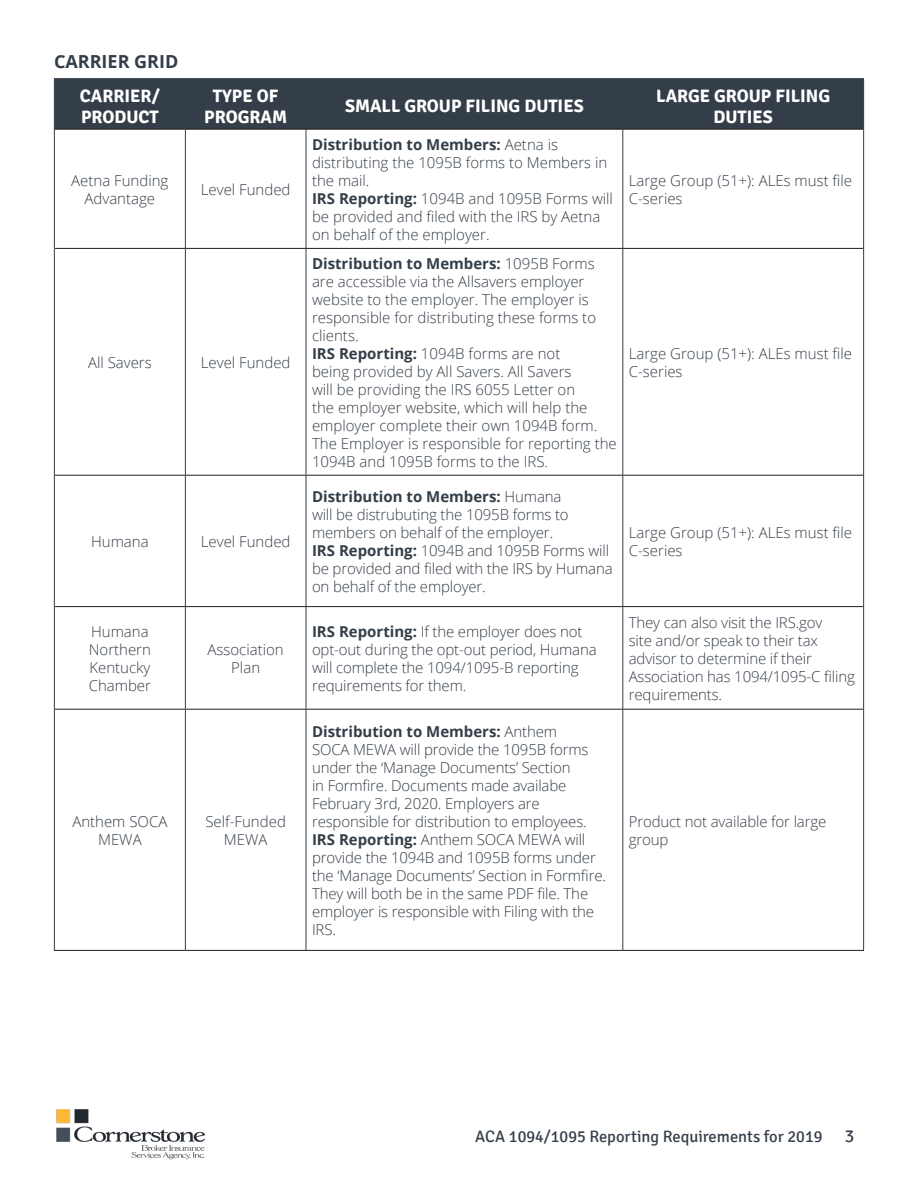
<style>
.page{position:relative;width:918px;height:1188px;background:#fff}
.page>*{position:absolute;margin:0;border:0;box-sizing:border-box;transform-origin:0 0}
.t1{font:700 18px/21.6px "Signika";color:#fff;text-align:center}
.t2{font:700 18px "Open Sans";color:#343e48}
.t3{font:16.5px "Signika";color:#343e48}
.t4{font:300 15px/18px "Open Sans";letter-spacing:-.01em;color:#343e48}
.s1{font-weight:700}
.s2{font-size:18px}
</style>
<div class="page">
<img style="left:56px;top:1109px;width:149px;height:51px">
<div style="left:55px;top:79px;width:808px;height:50px;background:#343e48"></div>
<hr style="left:54px;top:78px;width:131px;height:1px;background:#343e48">
<hr style="left:54px;top:79px;width:1px;height:50px;background:#343e48">
<hr style="left:185px;top:78px;width:121px;height:1px;background:#343e48">
<hr style="left:185px;top:79px;width:1px;height:50px;background:#343e48">
<hr style="left:306px;top:78px;width:317px;height:1px;background:#343e48">
<hr style="left:306px;top:79px;width:1px;height:50px;background:#343e48">
<hr style="left:623px;top:78px;width:241px;height:1px;background:#343e48">
<hr style="left:622px;top:79px;width:1px;height:50px;background:#343e48">
<hr style="left:863px;top:79px;width:1px;height:50px;background:#343e48">
<hr style="left:54px;top:129px;width:1px;height:119px;background:#343e48">
<hr style="left:185px;top:130px;width:1px;height:118px;background:#343e48">
<hr style="left:306px;top:130px;width:1px;height:118px;background:#343e48">
<hr style="left:622px;top:130px;width:1px;height:118px;background:#343e48">
<hr style="left:863px;top:129px;width:1px;height:119px;background:#343e48">
<hr style="left:54px;top:248px;width:1px;height:227px;background:#343e48">
<hr style="left:185px;top:249px;width:1px;height:226px;background:#343e48">
<hr style="left:306px;top:249px;width:1px;height:226px;background:#343e48">
<hr style="left:622px;top:249px;width:1px;height:226px;background:#343e48">
<hr style="left:863px;top:248px;width:1px;height:227px;background:#343e48">
<hr style="left:54px;top:475px;width:1px;height:132px;background:#343e48">
<hr style="left:185px;top:476px;width:1px;height:130px;background:#343e48">
<hr style="left:306px;top:476px;width:1px;height:130px;background:#343e48">
<hr style="left:622px;top:476px;width:1px;height:130px;background:#343e48">
<hr style="left:863px;top:475px;width:1px;height:132px;background:#343e48">
<hr style="left:54px;top:607px;width:1px;height:102px;background:#343e48">
<hr style="left:185px;top:607px;width:1px;height:102px;background:#343e48">
<hr style="left:306px;top:607px;width:1px;height:102px;background:#343e48">
<hr style="left:622px;top:607px;width:1px;height:102px;background:#343e48">
<hr style="left:863px;top:607px;width:1px;height:102px;background:#343e48">
<hr style="left:54px;top:709px;width:1px;height:241px;background:#343e48">
<hr style="left:185px;top:710px;width:1px;height:240px;background:#343e48">
<hr style="left:306px;top:710px;width:1px;height:240px;background:#343e48">
<hr style="left:622px;top:710px;width:1px;height:240px;background:#343e48">
<hr style="left:863px;top:709px;width:1px;height:241px;background:#343e48">
<hr style="left:55px;top:129px;width:130px;height:1px;background:#231f20">
<hr style="left:185px;top:129px;width:121px;height:1px;background:#231f20">
<hr style="left:306px;top:129px;width:317px;height:1px;background:#231f20">
<hr style="left:623px;top:129px;width:240px;height:1px;background:#231f20">
<hr style="left:55px;top:248px;width:130px;height:1px;background:#231f20">
<hr style="left:185px;top:248px;width:121px;height:1px;background:#231f20">
<hr style="left:306px;top:248px;width:317px;height:1px;background:#231f20">
<hr style="left:623px;top:248px;width:240px;height:1px;background:#231f20">
<hr style="left:55px;top:475px;width:130px;height:1px;background:#231f20">
<hr style="left:185px;top:475px;width:121px;height:1px;background:#231f20">
<hr style="left:306px;top:475px;width:317px;height:1px;background:#231f20">
<hr style="left:623px;top:475px;width:240px;height:1px;background:#231f20">
<hr style="left:55px;top:606px;width:130px;height:1px;background:#231f20">
<hr style="left:185px;top:606px;width:121px;height:1px;background:#231f20">
<hr style="left:306px;top:606px;width:317px;height:1px;background:#231f20">
<hr style="left:623px;top:606px;width:240px;height:1px;background:#231f20">
<hr style="left:55px;top:709px;width:130px;height:1px;background:#231f20">
<hr style="left:185px;top:709px;width:121px;height:1px;background:#231f20">
<hr style="left:306px;top:709px;width:317px;height:1px;background:#231f20">
<hr style="left:623px;top:709px;width:240px;height:1px;background:#231f20">
<hr style="left:54px;top:950px;width:131px;height:1px;background:#231f20">
<hr style="left:185px;top:950px;width:121px;height:1px;background:#231f20">
<hr style="left:306px;top:950px;width:317px;height:1px;background:#231f20">
<hr style="left:623px;top:950px;width:241px;height:1px;background:#231f20">
<p class="t2" style="left:54px;top:49px;width:126px">CARRIER GRID</p>
<p class="t1" style="left:80px;top:85px;width:81px;text-align:left">CARRIER/<br>PRODUCT</p>
<p class="t1" style="left:204px;top:85px;width:84px">TYPE OF<br>PROGRAM</p>
<p class="t1" style="left:345px;top:96px;width:240px">SMALL GROUP FILING DUTIES</p>
<p class="t1" style="left:656px;top:85px;width:175px">LARGE GROUP FILING<br>DUTIES</p>
<p class="t4" style="left:71px;top:171px;width:99px;text-align:center">Aetna Funding<br>Advantage</p>
<p class="t4" style="left:201px;top:180px;width:91px">Level Funded</p>
<p class="t4" style="left:88px;top:353px;width:65px">All Savers</p>
<p class="t4" style="left:201px;top:353px;width:91px">Level Funded</p>
<p class="t4" style="left:91px;top:532px;width:59px">Humana</p>
<p class="t4" style="left:201px;top:532px;width:91px">Level Funded</p>
<p class="t4" style="left:89px;top:622px;width:64px">Humana<br>Northern<br>Kentucky<br>Chamber</p>
<p class="t4" style="left:208px;top:640px;width:78px;text-align:center">Association<br>Plan</p>
<p class="t4" style="left:72px;top:812px;width:97px;text-align:center">Anthem SOCA<br>MEWA</p>
<p class="t4" style="left:205px;top:812px;width:82px;text-align:center">Self-Funded<br>MEWA</p>
<p class="t4" style="left:312px;top:135px;width:297px"><span class="s1">Distribution to Members:</span> Aetna is distributing the 1095B forms to Members in the mail.</p>
<p class="t4" style="left:312px;top:189px;width:303px"><span class="s1">IRS Reporting:</span> 1094B and 1095B Forms will be provided and filed with the IRS by Aetna on behalf of the employer.</p>
<p class="t4" style="left:629px;top:171px;width:225px">Large Group (51+): ALEs must file<br>C-series</p>
<p class="t4" style="left:312px;top:254px;width:286px"><span class="s1">Distribution to Members:</span> 1095B Forms are accessible via the Allsavers employer website to the employer. The employer is responsible for distributing these forms to clients.</p>
<p class="t4" style="left:312px;top:344px;width:306px"><span class="s1">IRS Reporting:</span> 1094B forms are not<br>being provided by All Savers. All Savers<br>will be providing the IRS 6055 Letter on<br>the employer website, which will help the employer complete their own 1094B form.<br>The Employer is responsible for reporting the 1094B and 1095B forms to the IRS.</p>
<p class="t4" style="left:629px;top:344px;width:225px">Large Group (51+): ALEs must file<br>C-series</p>
<p class="t4" style="left:312px;top:487px;width:302px"><span class="s1">Distribution to Members:</span> Humana<br>will be distrubuting the 1095B forms to members on behalf of the employer.<br><span class="s1">IRS Reporting:</span> 1094B and 1095B Forms will be provided and filed with the IRS by Humana on behalf of the employer.</p>
<p class="t4" style="left:629px;top:523px;width:225px">Large Group (51+): ALEs must file<br>C-series</p>
<p class="t4" style="left:312px;top:622px;width:286px"><span class="s1">IRS Reporting:</span> If the employer does not opt-out during the opt-out period, Humana will complete the 1094/1095-B reporting requirements for them.</p>
<p class="t4" style="left:629px;top:613px;width:228px">They can also visit the IRS.gov<br>site and/or speak to their tax advisor to determine if their<br>Association has 1094/1095-C filing requirements.</p>
<p class="t4" style="left:312px;top:722px;width:296px"><span class="s1">Distribution to Members:</span> Anthem<br>SOCA MEWA will provide the 1095B forms under the ‘Manage Documents’ Section<br>in Formfire. Documents made availabe February 3rd, 2020. Employers are responsible for distribution to employees.<br><span class="s1">IRS Reporting:</span> Anthem SOCA MEWA will provide the 1094B and 1095B forms under the ‘Manage Documents’ Section in Formfire.<br>They will both be in the same PDF file. The employer is responsible with Filing with the IRS.</p>
<p class="t4" style="left:629px;top:812px;width:199px">Product not available for large group</p>
<p class="t3" style="left:475px;top:1128px;width:381px">ACA 1094/1095 Reporting Requirements for 2019 <span class="s2">3</span></p>
</div>
